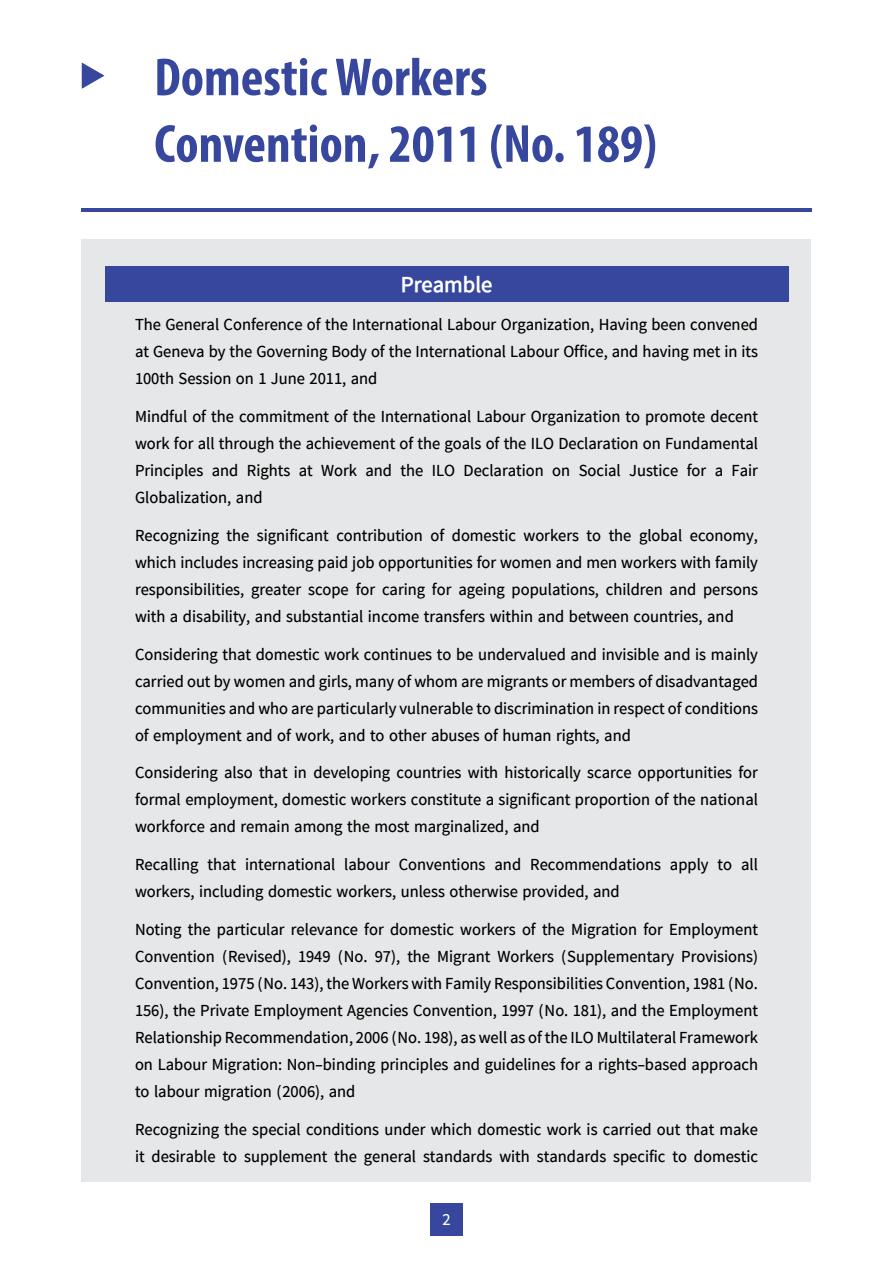
<style>
.page{position:relative;width:893px;height:1263px;background:#fff}
.page>*{position:absolute;margin:0;border:0;box-sizing:border-box;transform-origin:0 0}
.t1{font:700 condensed 54px/66.6px "Myriad Pro";color:#36479d}
.t2{font:700 22.5px "Pyidaungsu";color:#fff}
.t3{font:16.5px/27px "Pyidaungsu";color:#000;text-align:justify}
.t4{font:16.5px "Pyidaungsu";color:#fff}
</style>
<div class="page">
<div style="left:430px;top:1203px;width:33px;height:32px;background:#36479d"></div>
<div style="left:82px;top:239px;width:729px;height:943px;background:#e6e7e8"></div>
<hr style="left:81px;top:209px;width:731px;height:3px;background:#36479d">
<div style="left:105px;top:267px;width:683px;height:35px;background:#36479d"></div>
<svg style="left:81px;top:62px;width:24px;height:27px"></svg>
<h1 class="t1" style="left:154px;top:43px;width:504px">Domestic Workers<br>Convention, 2011 (No. 189)</h1>
<h2 class="t2" style="left:401px;top:271px;width:93px">Preamble</h2>
<p class="t3" style="left:135px;top:313px;width:624px">The General Conference of the International Labour Organization, Having been convened at Geneva by the Governing Body of the International Labour Office, and having met in its 100th Session on 1 June 2011, and</p>
<p class="t3" style="left:135px;top:404px;width:624px">Mindful of the commitment of the International Labour Organization to promote decent work for all through the achievement of the goals of the ILO Declaration on Fundamental Principles and Rights at Work and the ILO Declaration on Social Justice for a Fair Globalization, and</p>
<p class="t3" style="left:135px;top:523px;width:624px">Recognizing the significant contribution of domestic workers to the global economy, which includes increasing paid job opportunities for women and men workers with family responsibilities, greater scope for caring for ageing populations, children and persons with a disability, and substantial income transfers within and between countries, and</p>
<p class="t3" style="left:135px;top:642px;width:624px">Considering that domestic work continues to be undervalued and invisible and is mainly carried out by women and girls, many of whom are migrants or members of disadvantaged communities and who are particularly vulnerable to discrimination in respect of conditions of employment and of work, and to other abuses of human rights, and</p>
<p class="t3" style="left:135px;top:761px;width:624px">Considering also that in developing countries with historically scarce opportunities for formal employment, domestic workers constitute a significant proportion of the national workforce and remain among the most marginalized, and</p>
<p class="t3" style="left:135px;top:852px;width:624px">Recalling that international labour Conventions and Recommendations apply to all workers, including domestic workers, unless otherwise provided, and</p>
<p class="t3" style="left:135px;top:917px;width:624px">Noting the particular relevance for domestic workers of the Migration for Employment Convention (Revised), 1949 (No. 97), the Migrant Workers (Supplementary Provisions)<br>Convention, 1975 (No. 143), the Workers with Family Responsibilities Convention, 1981 (No.<br>156), the Private Employment Agencies Convention, 1997 (No. 181), and the Employment Relationship Recommendation, 2006 (No. 198), as well as of the ILO Multilateral Framework on Labour Migration: Non-binding principles and guidelines for a rights-based approach to labour migration (2006), and</p>
<p class="t3" style="left:135px;top:1117px;width:624px">Recognizing the special conditions under which domestic work is carried out that make it desirable to supplement the general standards with standards specific to domestic</p>
<p class="t4" style="left:442px;top:1209px;width:10px">2</p>
</div>
